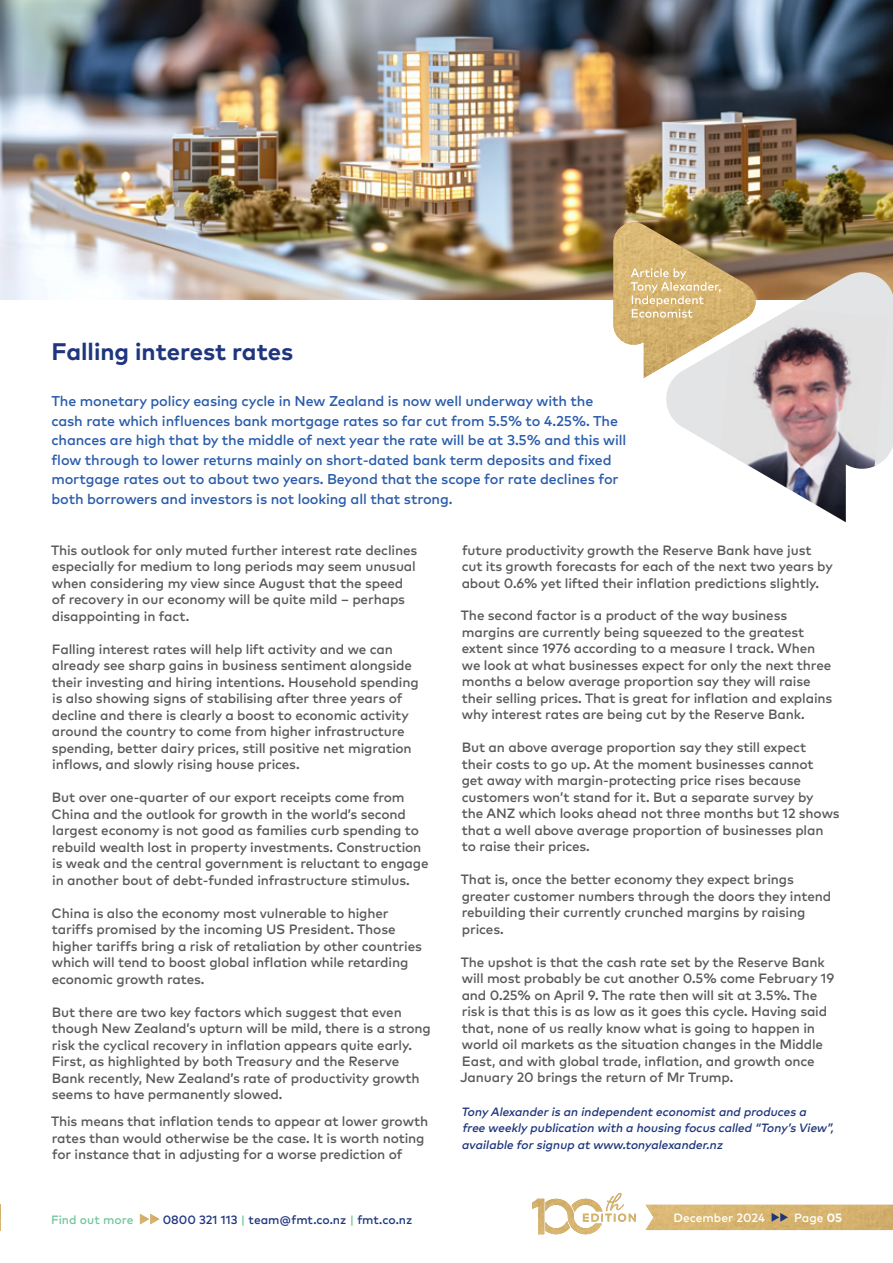
<style>
.page{position:relative;width:893px;height:1263px;background:#fff}
.page>*{position:absolute;margin:0;border:0;box-sizing:border-box;transform-origin:0 0}
.t1{font:700 24px "Mark OT";letter-spacing:-.005em;color:#1f367e}
.t2{font:14.25px/19.5px "Mark OT Medium";letter-spacing:-.01em;color:#2a5caa}
.t3{font:13.5px/16.5px "Mark OT Medium";letter-spacing:-.01em;color:#58595b}
.t4{font:italic 12px/16.5px "Mark OT Medium";color:#1f367e}
.t5{font:12px "Mark OT Medium";color:#1f367e}
.t6{font:12px "Mark OT Medium";color:#fff}
.t7{font:12px "Mark OT Medium";color:#73c69f}
.s1{color:#73c69f}
.s2{font-family:"Mark OT";font-weight:700}
</style>
<div class="page">
<svg style="left:532px;top:1193px;width:104px;height:41px"></svg>
<img style="left:571px;top:1199px;width:31px;height:13px">
<svg style="left:0;top:1205px;width:1px;height:25px"></svg>
<svg style="left:140px;top:1214px;width:19px;height:10px"></svg>
<img style="left:0;top:0;width:893px;height:299px">
<svg style="left:666px;top:264px;width:227px;height:190px;fill:#e3e4e5"></svg>
<img style="left:720px;top:308px;width:169px;height:214px">
<svg style="left:613px;top:217px;width:146px;height:161px;background:#cab386"></svg>
<svg style="left:646px;top:1205px;width:247px;height:25px;background:#d4b372"></svg>
<h1 class="t1" style="left:51px;top:336px;width:243px">Falling interest rates</h1>
<p class="t2" style="left:51px;top:391px;width:576px">The monetary policy easing cycle in New Zealand is now well underway with the cash rate which influences bank mortgage rates so far cut from 5.5% to 4.25%. The chances are high that by the middle of next year the rate will be at 3.5% and this will flow through to lower returns mainly on short-dated bank term deposits and fixed mortgage rates out to about two years. Beyond that the scope for rate declines for both borrowers and investors is not looking all that strong.</p>
<p class="t3" style="left:51px;top:541px;width:368px">This outlook for only muted further interest rate declines especially for medium to long periods may seem unusual when considering my view since August that the speed of recovery in our economy will be quite mild – perhaps disappointing in fact.</p>
<p class="t3" style="left:52px;top:640px;width:368px">Falling interest rates will help lift activity and we can already see sharp gains in business sentiment alongside their investing and hiring intentions. Household spending is also showing signs of stabilising after three years of decline and there is clearly a boost to economic activity around the country to come from higher infrastructure spending, better dairy prices, still positive net migration inflows, and slowly rising house prices.</p>
<p class="t3" style="left:52px;top:789px;width:378px">But over one-quarter of our export receipts come from China and the outlook for growth in the world’s second largest economy is not good as families curb spending to rebuild wealth lost in property investments. Construction is weak and the central government is reluctant to engage in another bout of debt-funded infrastructure stimulus.</p>
<p class="t3" style="left:52px;top:904px;width:372px">China is also the economy most vulnerable to higher tariffs promised by the incoming US President. Those higher tariffs bring a risk of retaliation by other countries which will tend to boost global inflation while retarding economic growth rates.</p>
<p class="t3" style="left:52px;top:1003px;width:381px">But there are two key factors which suggest that even though New Zealand’s upturn will be mild, there is a strong risk the cyclical recovery in inflation appears quite early.<br>First, as highlighted by both Treasury and the Reserve Bank recently, New Zealand’s rate of productivity growth seems to have permanently slowed.</p>
<p class="t3" style="left:51px;top:1113px;width:379px">This means that inflation tends to appear at lower growth rates than would otherwise be the case. It is worth noting for instance that in adjusting for a worse prediction of</p>
<p class="t7" style="left:51px;top:1212px;width:84px">Find out more</p>
<p class="t5" style="left:163px;top:1212px;width:251px">0800 321 113 <span class="s1">|</span> team@fmt.co.nz <span class="s1">|</span> fmt.co.nz</p>
<p class="t3" style="left:462px;top:541px;width:373px">future productivity growth the Reserve Bank have just cut its growth forecasts for each of the next two years by about 0.6% yet lifted their inflation predictions slightly.</p>
<p class="t3" style="left:461px;top:607px;width:373px">The second factor is a product of the way business margins are currently being squeezed to the greatest extent since 1976 according to a measure I track. When we look at what businesses expect for only the next three months a below average proportion say they will raise their selling prices. That is great for inflation and explains why interest rates are being cut by the Reserve Bank.</p>
<p class="t3" style="left:462px;top:739px;width:380px">But an above average proportion say they still expect their costs to go up. At the moment businesses cannot<br>get away with margin-protecting price rises because customers won’t stand for it. But a separate survey by<br>the ANZ which looks ahead not three months but 12 shows that a well above average proportion of businesses plan to raise their prices.</p>
<p class="t3" style="left:461px;top:871px;width:372px">That is, once the better economy they expect brings greater customer numbers through the doors they intend rebuilding their currently crunched margins by raising prices.</p>
<p class="t3" style="left:460px;top:954px;width:376px">The upshot is that the cash rate set by the Reserve Bank will most probably be cut another 0.5% come February 19 and 0.25% on April 9. The rate then will sit at 3.5%. The risk is that this is as low as it goes this cycle. Having said that, none of us really know what is going to happen in world oil markets as the situation changes in the Middle East, and with global trade, inflation, and growth once January 20 brings the return of Mr Trump.</p>
<p class="t4" style="left:461px;top:1103px;width:377px">Tony Alexanderis an independent economist and produces a free weekly publication with a housing focus called “Tony’s View”, available forsignup at www.tonyalexander.nz</p>
<p class="t6" style="left:673px;top:1210px;width:93px">December 2024</p>
<p class="t6" style="left:794px;top:1210px;width:50px">Page <span class="s2">05</span></p>
</div>
